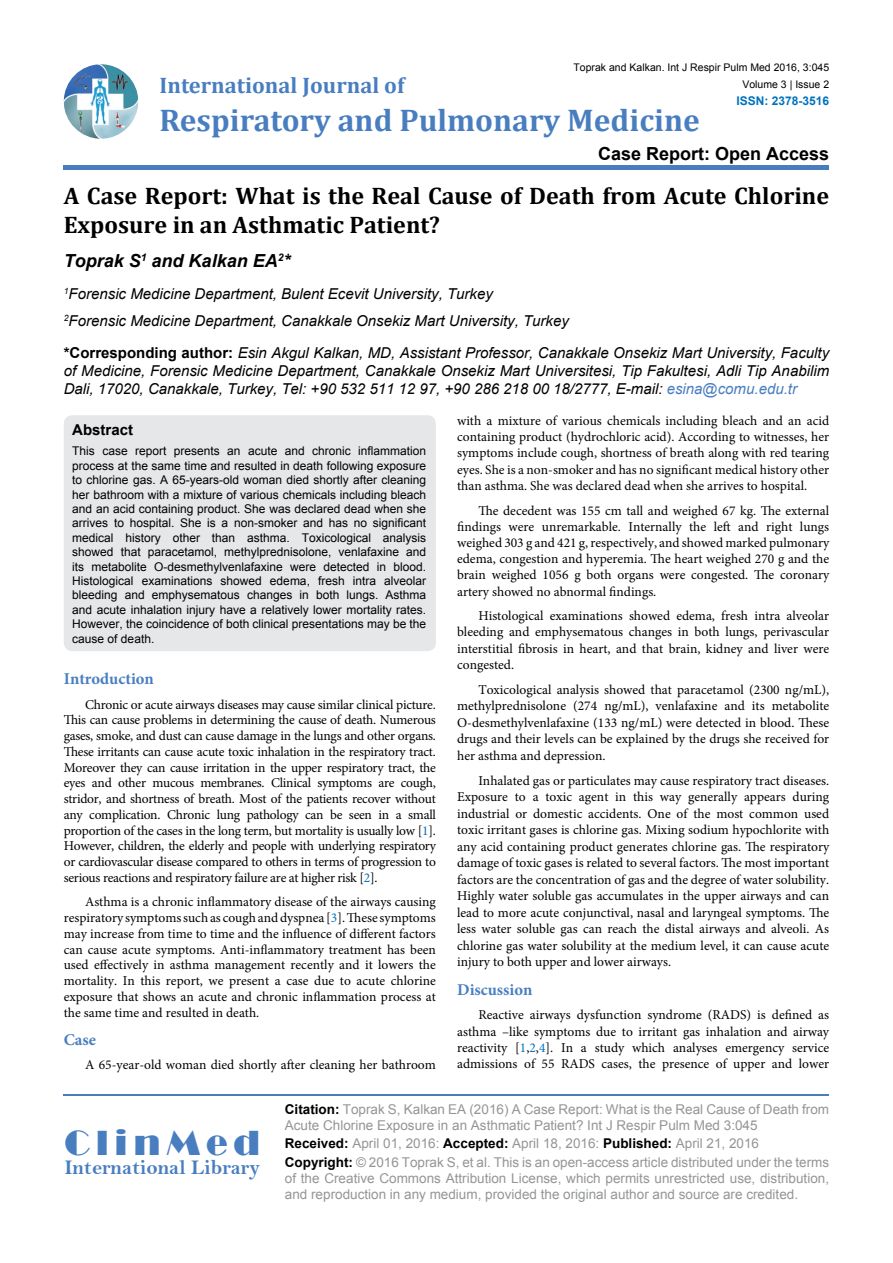
<style>
.page{position:relative;width:893px;height:1263px;background:#fff}
.page>*{position:absolute;margin:0;border:0;box-sizing:border-box;transform-origin:0 0}
.t1{font:36px "Broadway";letter-spacing:.16em;color:#487ec0}
.t2{font:700 31.5px "Cambria";color:#487ec0}
.t3{font:700 24px/28.8px "Cambria";color:#000}
.t4{font:700 22.5px "Cambria";color:#487ec0}
.t5{font:21px "Bell MT Bold";color:#487ec0}
.t6{font:700 18px "Arial";color:#000}
.t7{font:italic 700 18px "Arial";color:#000}
.t8{font:700 16.5px "Minion Pro";color:#487ec0}
.t9{font:italic 15px/18px "Arial";color:#000}
.t10{font:700 15px "Arial";color:#000}
.t11{font:13.5px/15.8px "Minion Pro";color:#000;text-align:justify}
.t12{font:13.5px/16.2px "Arial";color:#939598}
.t13{font:12px/14.4px "Arial";color:#000;text-align:justify}
.t14{font:700 12px "Arial";color:#0072bc}
.t15{font:10.5px "Arial";color:#000}
.s1{font-weight:700;font-style:normal}
.s2{color:#487ec0}
.s3{color:#0072bc}
.s4{font-weight:700;color:#000}
</style>
<div class="page">
<img style="left:64px;top:64px;width:74px;height:75px;border-radius:37px">
<div style="left:64px;top:165px;width:765px;height:5px;background:#487ec0"></div>
<hr style="left:64px;top:1094px;width:765px;height:1px;background:#487ec0">
<div style="left:64px;top:415px;width:372px;height:236px;background:#e6e7e8;border-radius:9px"></div>
<p class="t15" style="left:573px;top:61px;width:257px">Toprak and Kalkan. Int J Respir Pulm Med 2016, 3:045</p>
<p class="t14" style="left:736px;top:92px;width:94px">ISSN: 2378-3516</p>
<h3 class="t4" style="left:160px;top:70px;width:246px">International Journal of</h3>
<h2 class="t2" style="left:160px;top:98px;width:542px">Respiratory and Pulmonary Medicine</h2>
<h3 class="t6" style="left:598px;top:141px;width:233px">Case Report: Open Access</h3>
<p class="t15" style="left:742px;top:77px;width:88px">Volume 3 | Issue 2</p>
<h3 class="t3" style="left:64px;top:181px;width:767px">A Case Report: What is the Real Cause of Death from Acute Chlorine<br>Exposure in an Asthmatic Patient?</h3>
<h3 class="t7" style="left:64px;top:249px;width:228px">Toprak S<sup>1</sup> and Kalkan EA<sup>2</sup>*</h3>
<p class="t9" style="left:64px;top:281px;width:507px;line-height:26.5px"><sup>1</sup>Forensic Medicine Department, Bulent Ecevit University, Turkey<br><sup>2</sup>Forensic Medicine Department, Canakkale Onsekiz Mart University, Turkey</p>
<p class="t9" style="left:64px;top:344px;width:767px;text-align:justify"><span class="s1">*Corresponding author:</span> Esin Akgul Kalkan, MD, Assistant Professor, Canakkale Onsekiz Mart University, Faculty of Medicine, Forensic Medicine Department, Canakkale Onsekiz Mart Universitesi, Tip Fakultesi, Adli Tip Anabilim Dali, 17020, Canakkale, Turkey, Tel: +90 532 511 12 97, +90 286 218 00 18/2777, E-mail: <span class="s2">esina@comu.edu.tr</span></p>
<p class="t10" style="left:72px;top:419px;width:62px">Abstract</p>
<p class="t13" style="left:72px;top:444px;width:355px">This case report presents an acute and chronic inflammation process at the same time and resulted in death following exposure to chlorine gas. A 65-years-old woman died shortly after cleaning her bathroom with a mixture of various chemicals including bleach and an acid containing product. She was declared dead when she arrives to hospital. She is a non-smoker and has no significant medical history other than asthma. Toxicological analysis showed that paracetamol, methylprednisolone, venlafaxine and its metabolite O-desmethylvenlafaxine were detected in blood.<br>Histological examinations showed edema, fresh intra alveolar bleeding and emphysematous changes in both lungs. Asthma and acute inhalation injury have a relatively lower mortality rates.<br>However, the coincidence of both clinical presentations may be the cause of death.</p>
<p class="t11" style="left:457px;top:413px;width:374px;line-height:16.2px">with a mixture of various chemicals including bleach and an acid containing product (hydrochloric acid). According to witnesses, her symptoms include cough, shortness of breath along with red tearing eyes. She is a non-smoker and has no significant medical history other than asthma. She was declared dead when she arrives to hospital.</p>
<p class="t11" style="left:457px;top:502px;width:374px;line-height:16.2px;text-indent:21px">The decedent was 155 cm tall and weighed 67 kg. The external findings were unremarkable. Internally the left and right lungs weighed 303 g and 421 g, respectively, and showed marked pulmonary edema, congestion and hyperemia. The heart weighed 270 g and the brain weighed 1056 g both organs were congested. The coronary artery showed no abnormal findings.</p>
<p class="t11" style="left:457px;top:608px;width:374px;line-height:16.2px;text-indent:21px">Histological examinations showed edema, fresh intra alveolar bleeding and emphysematous changes in both lungs, perivascular interstitial fibrosis in heart, and that brain, kidney and liver were congested.</p>
<p class="t11" style="left:457px;top:681px;width:374px;line-height:16.5px;text-indent:21px">Toxicological analysis showed that paracetamol (2300 ng/mL), methylprednisolone (274 ng/mL), venlafaxine and its metabolite O-desmethylvenlafaxine (133 ng/mL) were detected in blood. These drugs and their levels can be explained by the drugs she received for her asthma and depression.</p>
<p class="t11" style="left:457px;top:772px;width:374px;line-height:16.5px;text-indent:21px">Inhalated gas or particulates may cause respiratory tract diseases.<br>Exposure to a toxic agent in this way generally appears during industrial or domestic accidents. One of the most common used toxic irritant gases is chlorine gas. Mixing sodium hypochlorite with any acid containing product generates chlorine gas. The respiratory damage of toxic gases is related to several factors. The most important factors are the concentration of gas and the degree of water solubility.<br>Highly water soluble gas accumulates in the upper airways and can lead to more acute conjunctival, nasal and laryngeal symptoms. The less water soluble gas can reach the distal airways and alveoli. As chlorine gas water solubility at the medium level, it can cause acute injury to both upper and lower airways.</p>
<p class="t8" style="left:457px;top:978px;width:77px">Discussion</p>
<p class="t11" style="left:457px;top:1007px;width:374px;line-height:16.2px;text-indent:21px">Reactive airways dysfunction syndrome (RADS) is defined as asthma –like symptoms due to irritant gas inhalation and airway reactivity [<span class="s3">1</span>,<span class="s3">2</span>,<span class="s3">4</span>]. In a study which analyses emergency service admissions of 55 RADS cases, the presence of upper and lower</p>
<p class="t8" style="left:64px;top:667px;width:92px">Introduction</p>
<p class="t11" style="left:64px;top:696px;width:374px;text-indent:21px">Chronic or acute airways diseases may cause similar clinical picture.<br>This can cause problems in determining the cause of death. Numerous gases, smoke, and dust can cause damage in the lungs and other organs.<br>These irritants can cause acute toxic inhalation in the respiratory tract.<br>Moreover they can cause irritation in the upper respiratory tract, the eyes and other mucous membranes. Clinical symptoms are cough, stridor, and shortness of breath. Most of the patients recover without any complication. Chronic lung pathology can be seen in a small proportion of the cases in the long term, but mortality is usually low [<span class="s3">1</span>].<br>However, children, the elderly and people with underlying respiratory or cardiovascular disease compared to others in terms of progression to serious reactions and respiratory failure are at higher risk [<span class="s3">2</span>].</p>
<p class="t11" style="left:64px;top:894px;width:374px;text-indent:21px">Asthma is a chronic inflammatory disease of the airways causing respiratory symptoms such as cough and dyspnea [<span class="s3">3</span>]. These symptoms may increase from time to time and the influence of different factors can cause acute symptoms. Anti-inflammatory treatment has been used effectively in asthma management recently and it lowers the mortality. In this report, we present a case due to acute chlorine exposure that shows an acute and chronic inflammation process at the same time and resulted in death.</p>
<p class="t8" style="left:64px;top:1028px;width:34px">Case</p>
<p class="t11" style="left:85px;top:1057px;width:352px">A 65-year-old woman died shortly after cleaning her bathroom</p>
<h1 class="t1" style="left:64px;top:1122px;width:197px">ClinMed</h1>
<h3 class="t5" style="left:64px;top:1155px;width:197px">International Library</h3>
<p class="t12" style="left:285px;top:1101px;width:546px"><span class="s4">Citation:</span> Toprak S, Kalkan EA (2016) A Case Report: What is the Real Cause of Death from<br>Acute Chlorine Exposure in an Asthmatic Patient? Int J Respir Pulm Med 3:045</p>
<p class="t12" style="left:285px;top:1134px;width:546px;line-height:18.3px"><span class="s4">Received:</span> April 01, 2016: <span class="s4">Accepted:</span> April 18, 2016: <span class="s4">Published:</span> April 21, 2016<br><span class="s4">Copyright:</span> © 2016 Toprak S, et al. This is an open-access article distributed under the terms</p>
<p class="t12" style="left:285px;top:1170px;width:546px">of the Creative Commons Attribution License, which permits unrestricted use, distribution, and reproduction in any medium, provided the original author and source are credited.</p>
</div>
